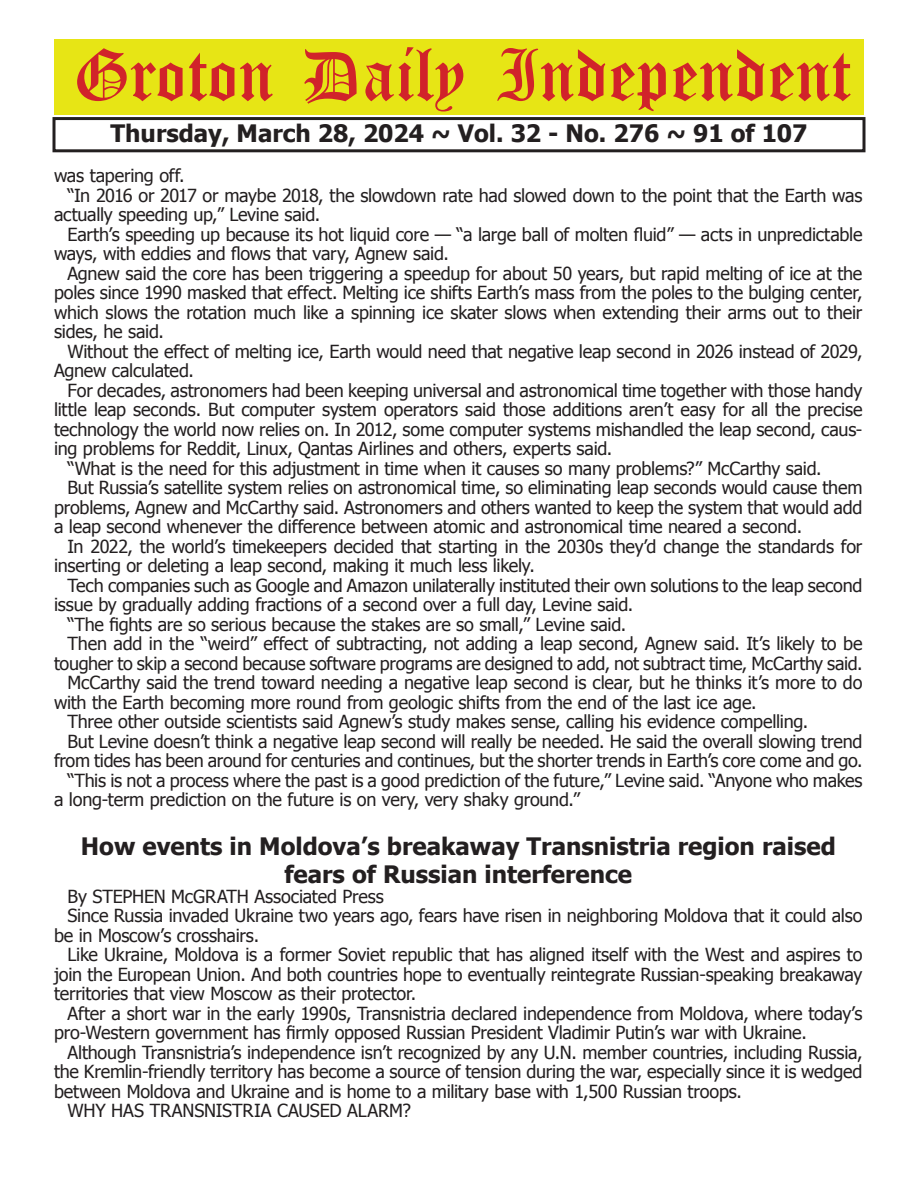
<style>
.page{position:relative;width:918px;height:1188px;background:#fff}
.page>*{position:absolute;margin:0;border:0;box-sizing:border-box;transform-origin:0 0}
.t1{font:54px "Old English Five";color:#d1232a}
.t2{font:700 24px/28.8px "Tahoma";color:#231f20;text-align:center}
.t3{font:18px "Tahoma";letter-spacing:-.01em;color:#231f20}
</style>
<div class="page">
<div style="left:52px;top:117px;width:814px;height:35px;border:3px solid #231f20"></div>
<div style="left:54px;top:40px;width:810px;height:75px;background:#e7e515"></div>
<h1 class="t1" style="left:73px;top:50px;width:779px">Groton Daily Independent</h1>
<h2 class="t2" style="left:111px;top:117px;width:698px">Thursday, March 28, 2024 ~ Vol. 32 - No. 276 ~ 91 of 107</h2>
<p class="t3" style="left:54px;top:164px;width:132px">was tapering off.</p>
<p class="t3" style="left:68px;top:183px;width:796px">“In 2016 or 2017 or maybe 2018, the slowdown rate had slowed down to the point that the Earth was</p>
<p class="t3" style="left:54px;top:203px;width:268px">actually speeding up,” Levine said.</p>
<p class="t3" style="left:68px;top:222px;width:797px">Earth’s speeding up because its hot liquid core — “a large ball of molten fluid” — acts in unpredictable</p>
<p class="t3" style="left:54px;top:242px;width:396px">ways, with eddies and flows that vary, Agnew said.</p>
<p class="t3" style="left:68px;top:261px;width:796px">Agnew said the core has been triggering a speedup for about 50 years, but rapid melting of ice at the</p>
<p class="t3" style="left:54px;top:281px;width:810px">poles since 1990 masked that effect. Melting ice shifts Earth’s mass from the poles to the bulging center,</p>
<p class="t3" style="left:54px;top:300px;width:810px">which slows the rotation much like a spinning ice skater slows when extending their arms out to their</p>
<p class="t3" style="left:54px;top:320px;width:111px">sides, he said.</p>
<p class="t3" style="left:68px;top:339px;width:797px">Without the effect of melting ice, Earth would need that negative leap second in 2026 instead of 2029,</p>
<p class="t3" style="left:54px;top:359px;width:141px">Agnew calculated.</p>
<p class="t3" style="left:68px;top:378px;width:796px">For decades, astronomers had been keeping universal and astronomical time together with those handy</p>
<p class="t3" style="left:54px;top:398px;width:810px">little leap seconds. But computer system operators said those additions aren’t easy for all the precise</p>
<p class="t3" style="left:54px;top:417px;width:810px">technology the world now relies on. In 2012, some computer systems mishandled the leap second, caus-</p>
<p class="t3" style="left:54px;top:437px;width:560px">ing problems for Reddit, Linux, Qantas Airlines and others, experts said.</p>
<p class="t3" style="left:68px;top:456px;width:756px">“What is the need for this adjustment in time when it causes so many problems?” McCarthy said.</p>
<p class="t3" style="left:68px;top:476px;width:797px">But Russia’s satellite system relies on astronomical time, so eliminating leap seconds would cause them</p>
<p class="t3" style="left:54px;top:495px;width:810px">problems, Agnew and McCarthy said. Astronomers and others wanted to keep the system that would add</p>
<p class="t3" style="left:54px;top:515px;width:750px">a leap second whenever the difference between atomic and astronomical time neared a second.</p>
<p class="t3" style="left:68px;top:534px;width:796px">In 2022, the world’s timekeepers decided that starting in the 2030s they’d change the standards for</p>
<p class="t3" style="left:54px;top:554px;width:482px">inserting or deleting a leap second, making it much less likely.</p>
<p class="t3" style="left:68px;top:573px;width:796px">Tech companies such as Google and Amazon unilaterally instituted their own solutions to the leap second</p>
<p class="t3" style="left:54px;top:592px;width:581px">issue by gradually adding fractions of a second over a full day, Levine said.</p>
<p class="t3" style="left:68px;top:612px;width:560px">“The fights are so serious because the stakes are so small,” Levine said.</p>
<p class="t3" style="left:68px;top:631px;width:797px">Then add in the “weird” effect of subtracting, not adding a leap second, Agnew said. It’s likely to be</p>
<p class="t3" style="left:54px;top:651px;width:810px">tougher to skip a second because software programs are designed to add, not subtract time, McCarthy said.</p>
<p class="t3" style="left:68px;top:670px;width:796px">McCarthy said the trend toward needing a negative leap second is clear, but he thinks it’s more to do</p>
<p class="t3" style="left:54px;top:690px;width:704px">with the Earth becoming more round from geologic shifts from the end of the last ice age.</p>
<p class="t3" style="left:68px;top:709px;width:742px">Three other outside scientists said Agnew’s study makes sense, calling his evidence compelling.</p>
<p class="t3" style="left:68px;top:729px;width:796px">But Levine doesn’t think a negative leap second will really be needed. He said the overall slowing trend</p>
<p class="t3" style="left:54px;top:748px;width:810px">from tides has been around for centuries and continues, but the shorter trends in Earth’s core come and go.</p>
<p class="t3" style="left:68px;top:768px;width:797px">“This is not a process where the past is a good prediction of the future,” Levine said. “Anyone who makes</p>
<p class="t3" style="left:54px;top:787px;width:527px">a long-term prediction on the future is on very, very shaky ground.”</p>
<h2 class="t2" style="left:81px;top:830px;width:756px">How events in Moldova’s breakaway Transnistria region raised fears of Russian interference</h2>
<p class="t3" style="left:68px;top:884px;width:318px">By STEPHEN McGRATH Associated Press</p>
<p class="t3" style="left:68px;top:904px;width:796px">Since Russia invaded Ukraine two years ago, fears have risen in neighboring Moldova that it could also</p>
<p class="t3" style="left:54px;top:923px;width:207px">be in Moscow’s crosshairs.</p>
<p class="t3" style="left:68px;top:943px;width:796px">Like Ukraine, Moldova is a former Soviet republic that has aligned itself with the West and aspires to</p>
<p class="t3" style="left:54px;top:962px;width:810px">join the European Union. And both countries hope to eventually reintegrate Russian-speaking breakaway</p>
<p class="t3" style="left:54px;top:982px;width:364px">territories that view Moscow as their protector.</p>
<p class="t3" style="left:68px;top:1001px;width:797px">After a short war in the early 1990s, Transnistria declared independence from Moldova, where today’s</p>
<p class="t3" style="left:54px;top:1021px;width:754px">pro-Western government has firmly opposed Russian President Vladimir Putin’s war with Ukraine.</p>
<p class="t3" style="left:68px;top:1040px;width:797px">Although Transnistria’s independence isn’t recognized by any U.N. member countries, including Russia,</p>
<p class="t3" style="left:54px;top:1060px;width:810px">the Kremlin-friendly territory has become a source of tension during the war, especially since it is wedged</p>
<p class="t3" style="left:54px;top:1079px;width:690px">between Moldova and Ukraine and is home to a military base with 1,500 Russian troops.</p>
<p class="t3" style="left:68px;top:1099px;width:345px">WHY HAS TRANSNISTRIA CAUSED ALARM?</p>
</div>
